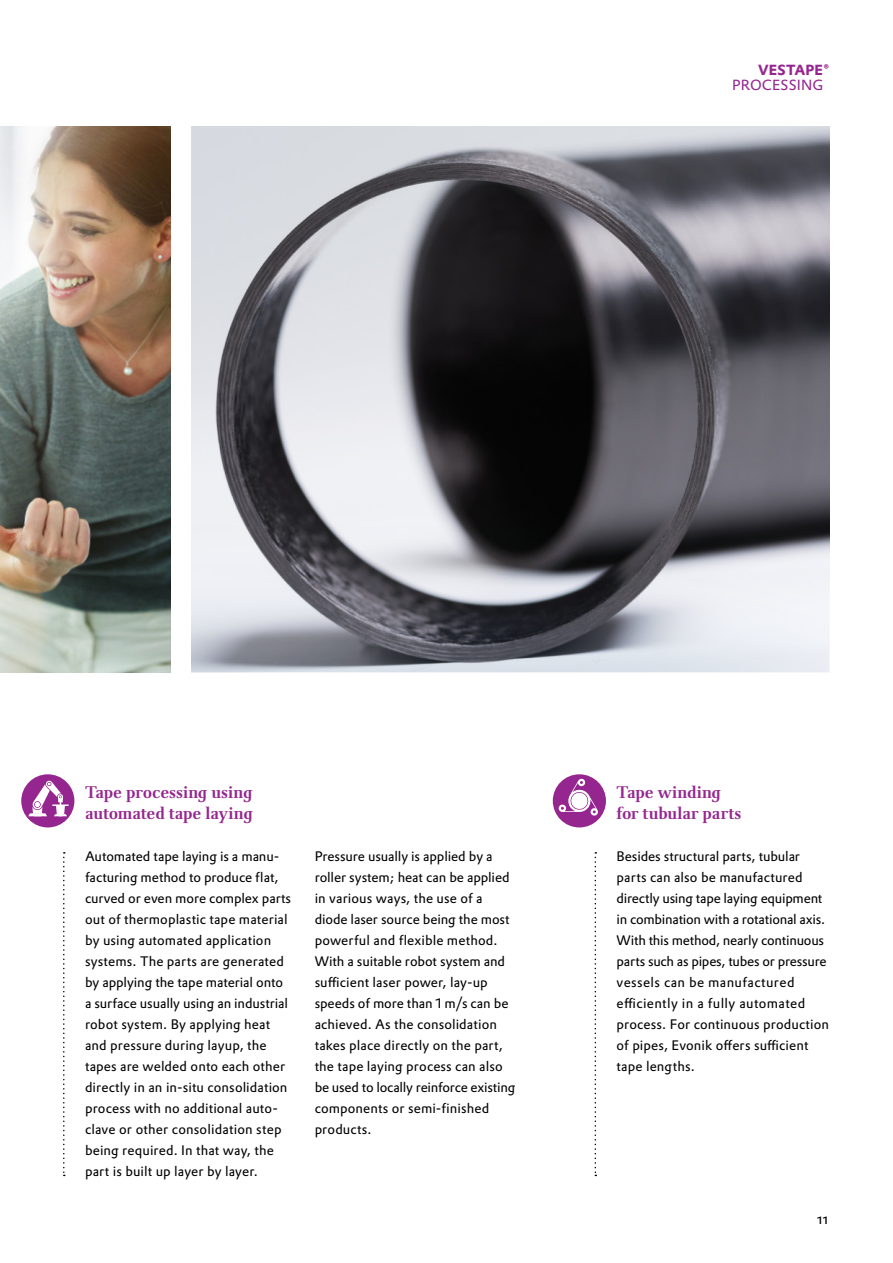
<style>
.page{position:relative;width:893px;height:1263px;background:#fff}
.page>*{position:absolute;margin:0;border:0;box-sizing:border-box;transform-origin:0 0}
.t1{font:500 16.5px/21px "Evonik Antares";letter-spacing:-.005em;color:#95268f}
.t2{font:14.4px "Evonik Prokyon";letter-spacing:.005em;color:#95268f}
.t3{font:700 14.4px "Evonik Prokyon";letter-spacing:.01em;color:#95268f}
.t4{font:13.5px/21px "Evonik Prokyon";letter-spacing:.005em;color:#000}
.t5{font:500 10.5px "Evonik Prokyon";color:#000}
</style>
<div class="page">
<img style="left:0;top:126px;width:170px;height:546px">
<img style="left:191px;top:126px;width:638px;height:396px">
<div style="left:553px;top:774px;width:53px;height:53px;background:#95268f;border-radius:50%"></div>
<svg style="left:559px;top:778px;width:39px;height:38px"></svg>
<div style="left:21px;top:774px;width:53px;height:53px;background:#95268f;border-radius:50%"></div>
<svg style="left:28px;top:780px;width:41px;height:36px"></svg>
<img style="left:191px;top:522px;width:638px;height:150px">
<img style="left:0;top:126px;width:21px;height:123px">
<svg style="left:595px;top:852px;width:1px;height:324px"></svg>
<svg style="left:63px;top:852px;width:2px;height:324px"></svg>
<p class="t3" style="left:758px;top:58px;width:73px">VESTAPE®</p>
<p class="t2" style="left:732px;top:74px;width:93px">PROCESSING</p>
<p class="t1" style="left:85px;top:780px;width:169px">Tape processing using automated tape laying</p>
<p class="t4" style="left:85px;top:845px;width:208px">Automated tape laying is a manu&shy;facturing method to produce flat, curved or even more complex parts out of thermoplastic tape material by using automated application systems. The parts are generated by applying the tape material onto a surface usually using an industrial robot system. By applying heat and pressure during layup, the tapes are welded onto each other directly in an in-situ consolidation process with no additional auto&shy;clave or other consolidation step being required. In that way, the part is built up layer by layer.</p>
<p class="t4" style="left:315px;top:845px;width:202px">Pressure usually is applied by a roller system; heat can be applied in various ways, the use of a diode laser source being the most powerful and flexible method.<br>With a suitable robot system and sufficient laser power, lay-up speeds of more than 1 m/s can be achieved. As the consolidation takes place directly on the part, the tape laying process can also be used to locally reinforce existing components or semi-finished products.</p>
<p class="t1" style="left:617px;top:780px;width:126px">Tape winding for tubular parts</p>
<p class="t4" style="left:617px;top:845px;width:214px">Besides structural parts, tubular parts can also be manufactured directly using tape laying equipment in combination with a rotational axis.<br>With this method, nearly continuous parts such as pipes, tubes or pressure vessels can be manufactured efficiently in a fully automated process. For continuous production of pipes, Evonik offers sufficient tape lengths.</p>
<p class="t5" style="left:817px;top:1212px;width:14px">11</p>
</div>
